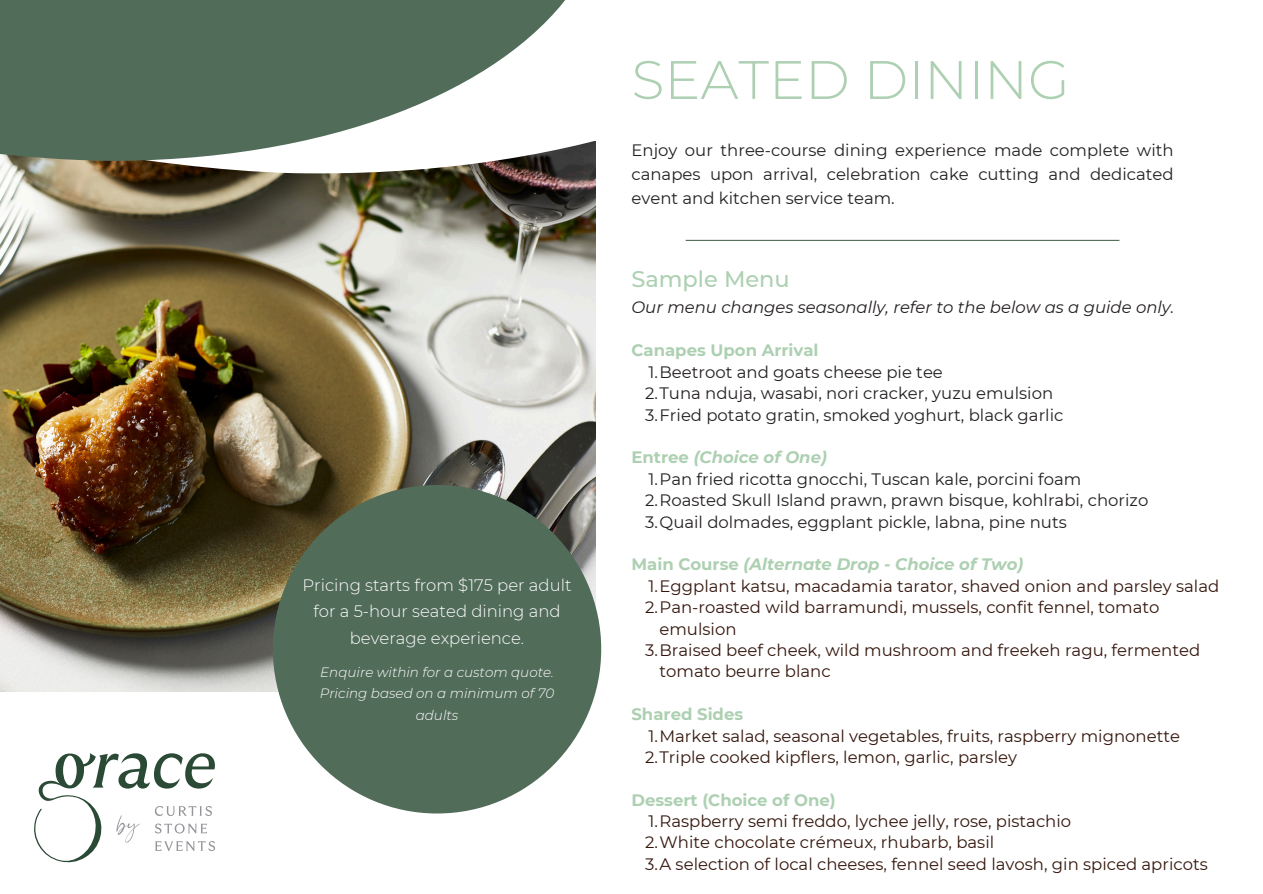
<style>
.page{position:relative;width:1263px;height:894px;background:#fff}
.page>*{position:absolute;margin:0;border:0;box-sizing:border-box;transform-origin:0 0}
.t1{font:300 54px "Montserrat";color:#add0b2}
.t2{font:500 22.5px "Montserrat";color:#add0b2}
.t3{font:16.5px/21.3px "Montserrat";color:#34160c}
.t4{font:16.5px/23.7px "Montserrat";color:#231f20;text-align:justify}
.t5{font:300 16.5px/26.5px "Montserrat";color:#fff;text-align:center}
.t6{font:italic 700 16.5px "Montserrat";color:#add0b2}
.t7{font:italic 16.5px "Montserrat";color:#231f20}
.t8{font:700 16.5px "Montserrat";color:#add0b2}
.t9{font:italic 300 13.5px/21.5px "Montserrat";color:#fff;text-align:center}
.s1{font-style:normal}
</style>
<div class="page">
<img style="left:0;top:173px;width:595px;height:339px">
<img style="left:0;top:141px;width:596px;height:32px">
<svg style="left:0;top:0;width:576px;height:161px;fill:#526c5a"></svg>
<svg style="left:0;top:512px;width:602px;height:302px"></svg>
<div style="left:273px;top:485px;width:328px;height:328px;background:#526c5a;border-radius:50%"></div>
<svg style="left:33px;top:752px;width:184px;height:111px"></svg>
<hr style="left:686px;top:240px;width:433px;height:1px;background:#526c5a">
<p class="t5" style="left:302px;top:571px;width:271px">Pricing starts from $175 per adult for a 5-hour seated dining and beverage experience.</p>
<p class="t9" style="left:320px;top:661px;width:236px">Enquire within for a custom quote.<br>Pricing based on a minimum of 70 adults</p>
<p class="t1" style="left:631px;top:47px;width:440px">SEATED DINING</p>
<h3 class="t4" style="left:631px;top:139px;width:544px">Enjoy our three-course dining experience made complete with canapes upon arrival, celebration cake cutting and dedicated event and kitchen service team.</h3>
<p class="t2" style="left:631px;top:265px;width:160px">Sample Menu</p>
<p class="t7" style="left:631px;top:296px;width:544px">Our menu changes seasonally, refer to the below as a guide only.</p>
<p class="t8" style="left:631px;top:340px;width:189px">Canapes Upon Arrival</p>
<h3 class="t4" style="left:648px;top:360px;width:296px">1.Beetroot and goats cheese pie tee</h3>
<h3 class="t4" style="left:645px;top:381px;width:410px">2.Tuna nduja, wasabi, nori cracker, yuzu emulsion</h3>
<h2 class="t4" style="left:645px;top:403px;width:420px">3.Fried potato gratin, smoked yoghurt, black garlic</h2>
<p class="t6" style="left:631px;top:447px;width:197px"><span class="s1">Entree</span> (Choice of One)</p>
<p class="t4" style="left:648px;top:467px;width:435px">1.Pan fried ricotta gnocchi, Tuscan kale, porcini foam</p>
<p class="t4" style="left:645px;top:488px;width:505px">2.Roasted Skull Island prawn, prawn bisque, kohlrabi, chorizo</p>
<h2 class="t4" style="left:645px;top:509px;width:423px">3.Quail dolmades, eggplant pickle, labna, pine nuts</h2>
<p class="t6" style="left:631px;top:554px;width:393px"><span class="s1">Main Course</span> (Alternate Drop - Choice of Two)</p>
<p class="t3" style="left:648px;top:575px;width:572px">1.Eggplant katsu, macadamia tarator, shaved onion and parsley salad</p>
<p class="t3" style="left:659px;top:596px;width:502px;text-indent:-15px">2.Pan-roasted wild barramundi, mussels, confit fennel, tomato emulsion</p>
<h2 class="t3" style="left:659px;top:639px;width:542px;text-indent:-14px">3.Braised beef cheek, wild mushroom and freekeh ragu, fermented tomato beurre blanc</h2>
<p class="t8" style="left:631px;top:704px;width:113px">Shared Sides</p>
<p class="t3" style="left:648px;top:724px;width:533px">1.Market salad, seasonal vegetables, fruits, raspberry mignonette</p>
<p class="t3" style="left:645px;top:746px;width:373px">2.Triple cooked kipflers, lemon, garlic, parsley</p>
<h2 class="t8" style="left:631px;top:789px;width:206px">Dessert (Choice of One)</h2>
<p class="t3" style="left:648px;top:810px;width:424px">1.Raspberry semi freddo, lychee jelly, rose, pistachio</p>
<p class="t3" style="left:645px;top:831px;width:351px">2.White chocolate crémeux, rhubarb, basil</p>
<h2 class="t3" style="left:645px;top:853px;width:564px">3.A selection of local cheeses, fennel seed lavosh, gin spiced apricots</h2>
</div>
